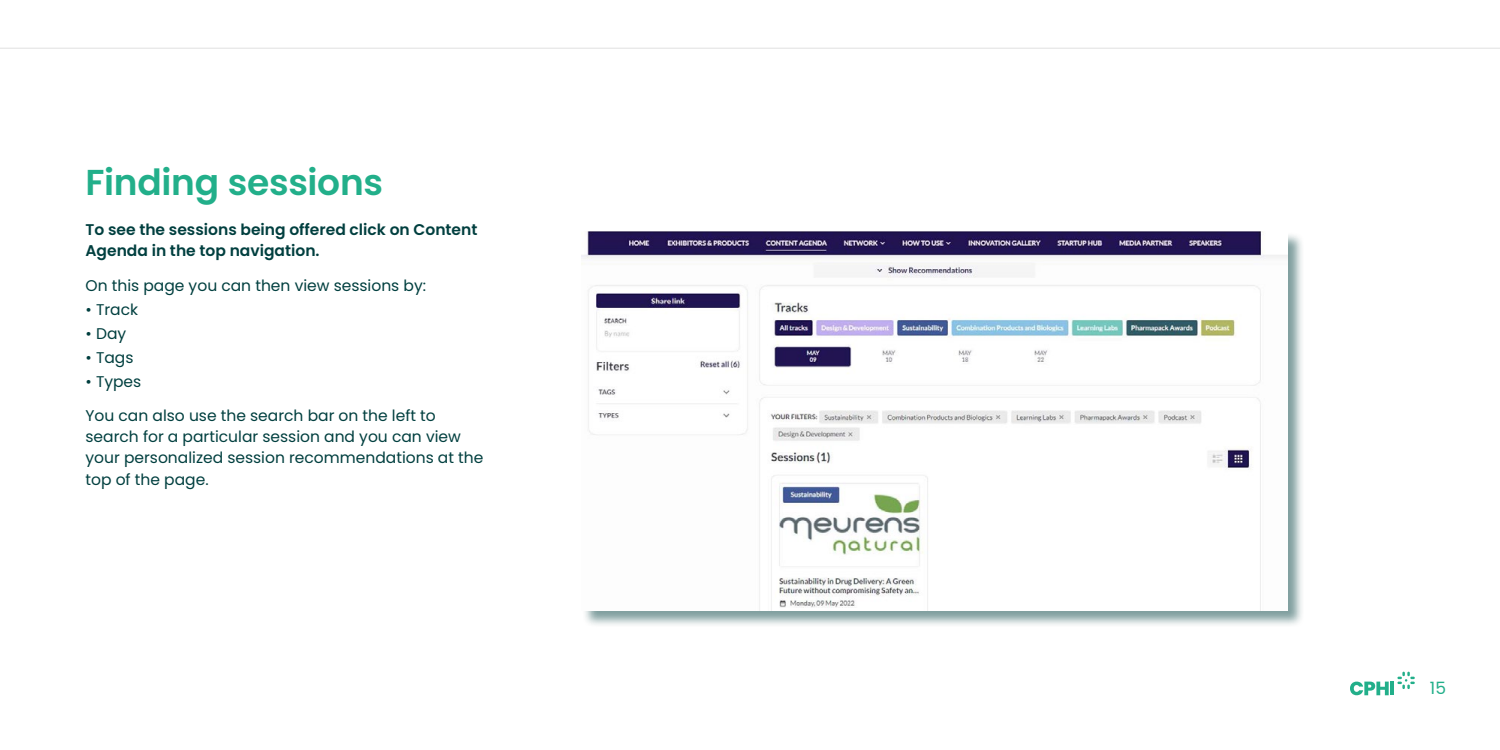
<style>
.page{position:relative;width:1500px;height:750px;background:#fff}
.page>*{position:absolute;margin:0;border:0;box-sizing:border-box;transform-origin:0 0}
.t1{font:600 36px "Poppins";letter-spacing:-.01em;color:#22af8a}
.t2{font:16.95px "Poppins";color:#22af8a}
.t3{font:15.45px/21.1px "Poppins";color:#003f3f}
.t4{font:600 15.45px/21px "Poppins";color:#003f3f}
</style>
<div class="page">
<hr style="left:0;top:48px;width:1500px;height:1px;background:#000">
<div style="left:581px;top:232px;width:723px;height:396px;background:#003f3f;opacity:.5"></div>
<img style="left:581px;top:232px;width:706px;height:379px">
<svg style="left:1350px;top:672px;width:65px;height:23px"></svg>
<h1 class="t1" style="left:86px;top:161px;width:299px">Finding sessions</h1>
<p class="t4" style="left:86px;top:219px;width:394px">To see the sessions being offered click on Content<br>Agenda in the top navigation.</p>
<p class="t3" style="left:86px;top:275px;width:342px">On this page you can then view sessions by:</p>
<p class="t3" style="left:86px;top:299px;width:54px">• Track</p>
<p class="t3" style="left:86px;top:323px;width:42px">• Day</p>
<p class="t3" style="left:86px;top:347px;width:50px">• Tags</p>
<p class="t3" style="left:86px;top:371px;width:57px">• Types</p>
<p class="t3" style="left:86px;top:405px;width:399px">You can also use the search bar on the left to search for a particular session and you can view your personalized session recommendations at the top of the page.</p>
<p class="t2" style="left:1430px;top:679px;width:18px">15</p>
</div>
